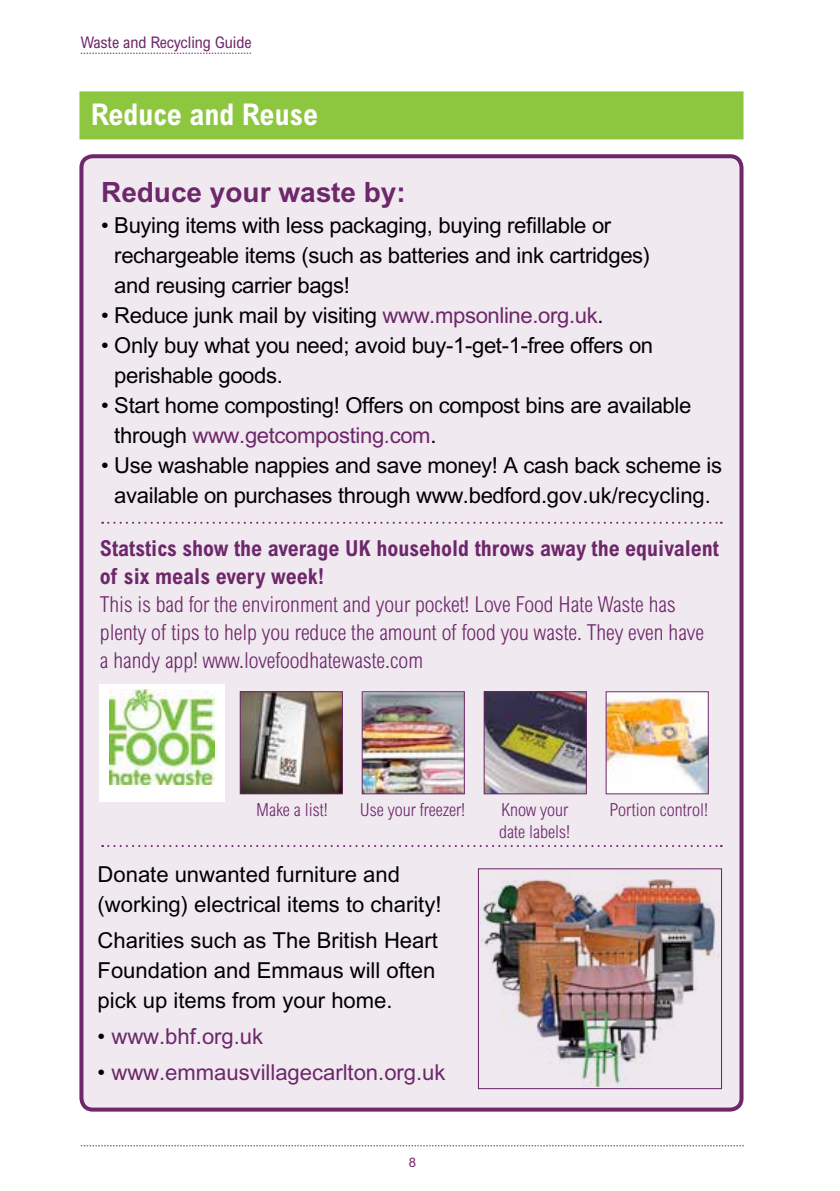
<style>
.page{position:relative;width:840px;height:1191px;background:#fff}
.page>*{position:absolute;margin:0;border:0;box-sizing:border-box;transform-origin:0 0}
.t1{font:700 condensed 30px "Arial";color:#fff}
.t2{font:700 28px "Arial";color:#6d276a}
.t3{font:22px/30px "Arial";letter-spacing:-.015em;color:#000}
.t4{font:300 condensed 22px/28px "Arial";color:#6d276a}
.t5{font:700 condensed 22px/28px "Arial";color:#6d276a}
.t6{font:22px "Arial";color:#6d276a}
.t7{font:300 condensed 18px "Arial";color:#6d276a}
.t8{font:condensed 16px "Arial";color:#6d276a}
.t9{font:13.2px "Arial";color:#6d276a}
.s1{color:#6d276a}
.s2{color:#000}
</style>
<div class="page">
<svg style="left:81px;top:1145px;width:662px;height:1px"></svg>
<svg style="left:81px;top:53px;width:170px;height:1px"></svg>
<div style="left:81px;top:156px;width:660px;height:953px;background:#f0e9f0;border-radius:11px"></div>
<div style="left:79px;top:91px;width:664px;height:48px;background:#8dc63f"></div>
<div style="left:79px;top:154px;width:664px;height:957px;border:4px solid #6d276a;border-radius:11px"></div>
<div style="left:99px;top:684px;width:125px;height:117px;background:#fff"></div>
<img style="left:110px;top:690px;width:104px;height:94px">
<svg style="left:102px;top:522px;width:619px;height:2px"></svg>
<svg style="left:102px;top:845px;width:619px;height:2px"></svg>
<img style="left:242px;top:693px;width:98px;height:99px">
<div style="left:240px;top:691px;width:102px;height:103px;border:1px solid #6d276a"></div>
<img style="left:364px;top:693px;width:98px;height:99px">
<div style="left:362px;top:691px;width:102px;height:103px;border:1px solid #6d276a"></div>
<img style="left:485px;top:693px;width:99px;height:99px">
<div style="left:483px;top:691px;width:103px;height:103px;border:1px solid #6d276a"></div>
<img style="left:607px;top:693px;width:99px;height:99px">
<div style="left:605px;top:691px;width:103px;height:103px;border:1px solid #6d276a"></div>
<img style="left:480px;top:878px;width:239px;height:209px">
<div style="left:478px;top:868px;width:243px;height:221px;border:1px solid #6d276a"></div>
<p class="t8" style="left:81px;top:33px;width:172px">Waste and Recycling Guide</p>
<h1 class="t1" style="left:91px;top:97px;width:228px">Reduce and Reuse</h1>
<p class="t2" style="left:101px;top:175px;width:306px">Reduce your waste by:</p>
<p class="t3" style="left:114px;top:210px;width:537px;text-indent:-13px">• Buying items with less packaging, buying refillable or rechargeable items (such as batteries and ink cartridges) and reusing carrier bags!</p>
<p class="t3" style="left:101px;top:300px;width:503px">• Reduce junk mail by visiting <span class="s1">www.mpsonline.org.uk</span>.</p>
<p class="t3" style="left:114px;top:330px;width:540px;text-indent:-13px">• Only buy what you need; avoid buy-1-get-1-free offers on perishable goods.</p>
<p class="t3" style="left:114px;top:390px;width:578px;text-indent:-13px">• Start home composting! Offers on compost bins are available through <span class="s1">www.getcomposting.com</span>.</p>
<p class="t3" style="left:101px;top:450px;width:622px;text-align:center">• Use washable nappies and save money! A cash back scheme is available on purchases through www.bedford.gov.uk/recycling.</p>
<p class="t5" style="left:100px;top:534px;width:620px">Statstics show the average UK household throws away the equivalent of six meals every week!</p>
<p class="t4" style="left:100px;top:590px;width:605px">This is bad for the environment and your pocket! Love Food Hate Waste has plenty of tips to help you reduce the amount of food you waste. They even have a handy app! www.lovefoodhatewaste.com</p>
<p class="t7" style="left:256px;top:800px;width:73px">Make a list!</p>
<p class="t7" style="left:359px;top:800px;width:107px">Use your freezer!</p>
<p class="t7" style="left:501px;top:800px;width:68px">Know your</p>
<p class="t7" style="left:609px;top:800px;width:100px">Portion control!</p>
<p class="t7" style="left:499px;top:822px;width:72px">date labels!</p>
<p class="t3" style="left:98px;top:859px;width:345px">Donate unwanted furniture and (working) electrical items to charity!</p>
<p class="t3" style="left:98px;top:925px;width:341px;text-align:justify">Charities such as The British Heart Foundation and Emmaus will often pick up items from your home.</p>
<p class="t6" style="left:98px;top:1023px;width:167px"><span class="s2">•</span> www.bhf.org.uk</p>
<p class="t6" style="left:98px;top:1059px;width:349px"><span class="s2">•</span> www.emmausvillagecarlton.org.uk</p>
<p class="t9" style="left:408px;top:1154px;width:9px">8</p>
</div>
